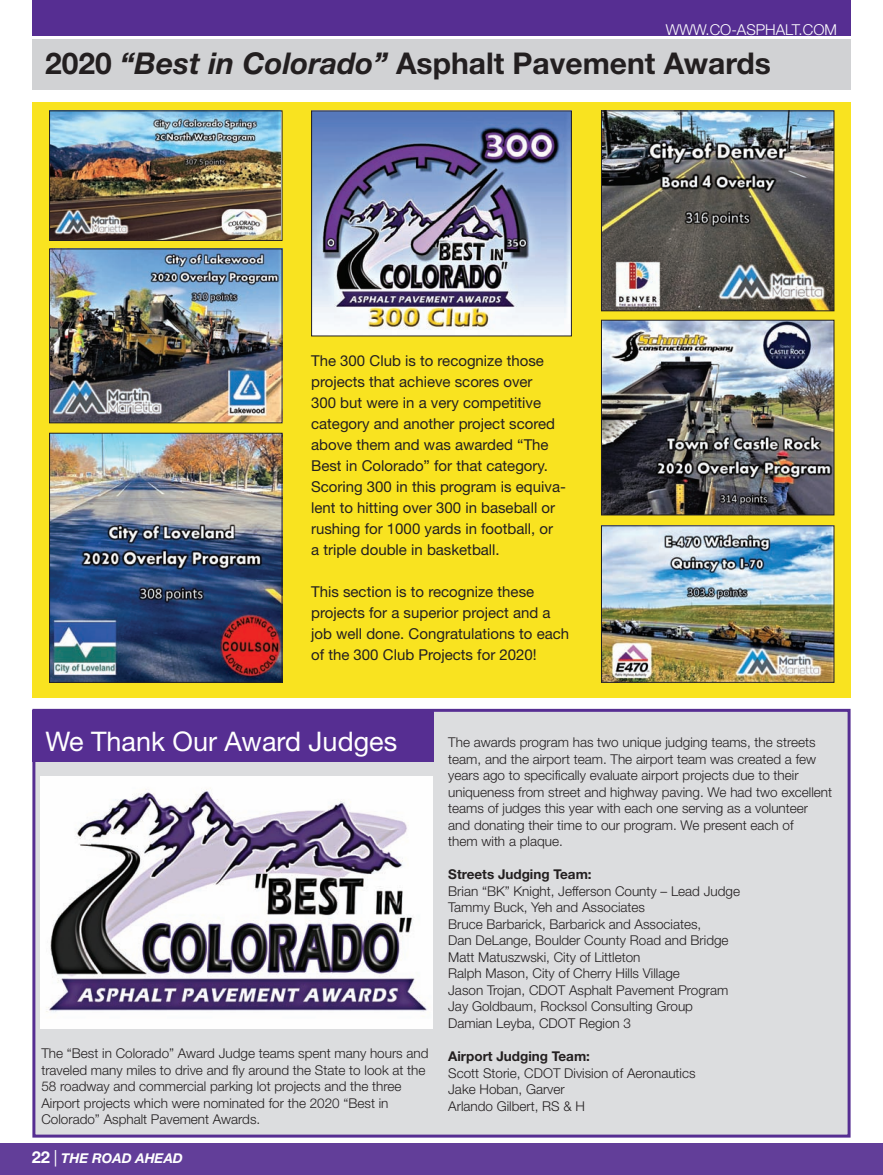
<style>
.page{position:relative;width:883px;height:1175px;background:#fff}
.page>*{position:absolute;margin:0;border:0;box-sizing:border-box;transform-origin:0 0}
.t1{font:700 30px "Helvetica Neue";color:#231f20}
.t2{font:27px "Helvetica Neue";color:#fff}
.t3{font:15px/21px "Helvetica Neue";color:#231f20}
.t4{font:300 15px "Helvetica Neue";color:#fff}
.t5{font:300 13.5px/16.5px "Helvetica Neue";color:#231f20}
.t6{font:700 13.5px "Helvetica Neue";color:#231f20}
.t7{font:italic 700 13.5px "Helvetica Neue";color:#fff}
.s1{font-style:italic}
.s2{font-style:normal;font-size:16.5px}
.s3{font-weight:400;font-style:normal;font-size:16.5px}
</style>
<div class="page">
<div style="left:32px;top:102px;width:818px;height:596px;background:#f9e320"></div>
<div style="left:35px;top:712px;width:813px;height:422px;background:#dcdddf"></div>
<div style="left:32px;top:709px;width:818px;height:428px;border:3px solid #562e92"></div>
<div style="left:0;top:1142px;width:883px;height:32px;background:#623e99"></div>
<div style="left:32px;top:0;width:818px;height:35px;background:#562e92"></div>
<div style="left:32px;top:39px;width:818px;height:51px;background:#d1d2d4"></div>
<div style="left:32px;top:710px;width:402px;height:52px;background:#562e92"></div>
<img style="left:41px;top:776px;width:391px;height:252px">
<img style="left:313px;top:112px;width:257px;height:222px">
<div style="left:311px;top:110px;width:261px;height:226px;border:1px solid #231f20"></div>
<img style="left:51px;top:435px;width:229px;height:246px">
<div style="left:49px;top:433px;width:233px;height:250px;border:1px solid #231f20"></div>
<img style="left:51px;top:250px;width:229px;height:171px">
<div style="left:49px;top:248px;width:233px;height:175px;border:1px solid #231f20"></div>
<img style="left:603px;top:112px;width:229px;height:197px">
<div style="left:601px;top:110px;width:233px;height:201px;border:1px solid #231f20"></div>
<img style="left:51px;top:112px;width:229px;height:127px">
<div style="left:49px;top:110px;width:233px;height:131px;border:1px solid #231f20"></div>
<img style="left:603px;top:322px;width:229px;height:191px">
<div style="left:601px;top:320px;width:233px;height:195px;border:1px solid #231f20"></div>
<img style="left:603px;top:527px;width:229px;height:154px">
<div style="left:601px;top:525px;width:233px;height:158px;border:1px solid #231f20"></div>
<p class="t4" style="left:666px;top:20px;width:173px">WWW.CO-ASPHALT.COM</p>
<h1 class="t1" style="left:45px;top:52px;width:727px">2020 <span class="s1">“Best in Colorado”</span> Asphalt Pavement Awards</h1>
<p class="t3" style="left:311px;top:350px;width:256px">The 300 Club is to recognize those projects that achieve scores over<br>300 but were in a very competitive category and another project scored above them and was awarded “The Best in Colorado” for that category.<br>Scoring 300 in this program is equiva&shy;lent to hitting over 300 in baseball or rushing for 1000 yards in football, or<br>a triple double in basketball.</p>
<p class="t3" style="left:311px;top:581px;width:260px">This section is to recognize these projects for a superior project and a job well done. Congratulations to each of the 300 Club Projects for 2020!</p>
<h2 class="t2" style="left:46px;top:725px;width:353px">We Thank Our Award Judges</h2>
<p class="t5" style="left:41px;top:1044px;width:389px">The “Best in Colorado” Award Judge teams spent many hours and traveled many miles to drive and fly around the State to look at the 58 roadway and commercial parking lot projects and the three Airport projects which were nominated for the 2020 “Best in Colorado” Asphalt Pavement Awards.</p>
<p class="t7" style="left:32px;top:1153px;width:153px"><span class="s2">22</span> <span class="s3">|</span> THE ROAD AHEAD</p>
<p class="t5" style="left:448px;top:734px;width:385px">The awards program has two unique judging teams, the streets team, and the airport team. The airport team was created a few years ago to specifically evaluate airport projects due to their uniqueness from street and highway paving. We had two excellent teams of judges this year with each one serving as a volunteer and donating their time to our program. We present each of<br>them with a plaque.</p>
<p class="t6" style="left:448px;top:869px;width:145px">Streets Judging Team:</p>
<p class="t5" style="left:448px;top:882px;width:293px">Brian “BK” Knight, Jefferson County – Lead Judge Tammy Buck, Yeh and Associates<br>Bruce Barbarick, Barbarick and Associates,<br>Dan DeLange, Boulder County Road and Bridge Matt Matuszwski, City of Littleton<br>Ralph Mason, City of Cherry Hills Village<br>Jason Trojan, CDOT Asphalt Pavement Program Jay Goldbaum, Rocksol Consulting Group Damian Leyba, CDOT Region 3</p>
<p class="t6" style="left:448px;top:1051px;width:143px">Airport Judging Team:</p>
<p class="t5" style="left:448px;top:1064px;width:249px">Scott Storie, CDOT Division of Aeronautics<br>Jake Hoban, Garver<br>Arlando Gilbert, RS &amp; H</p>
</div>
